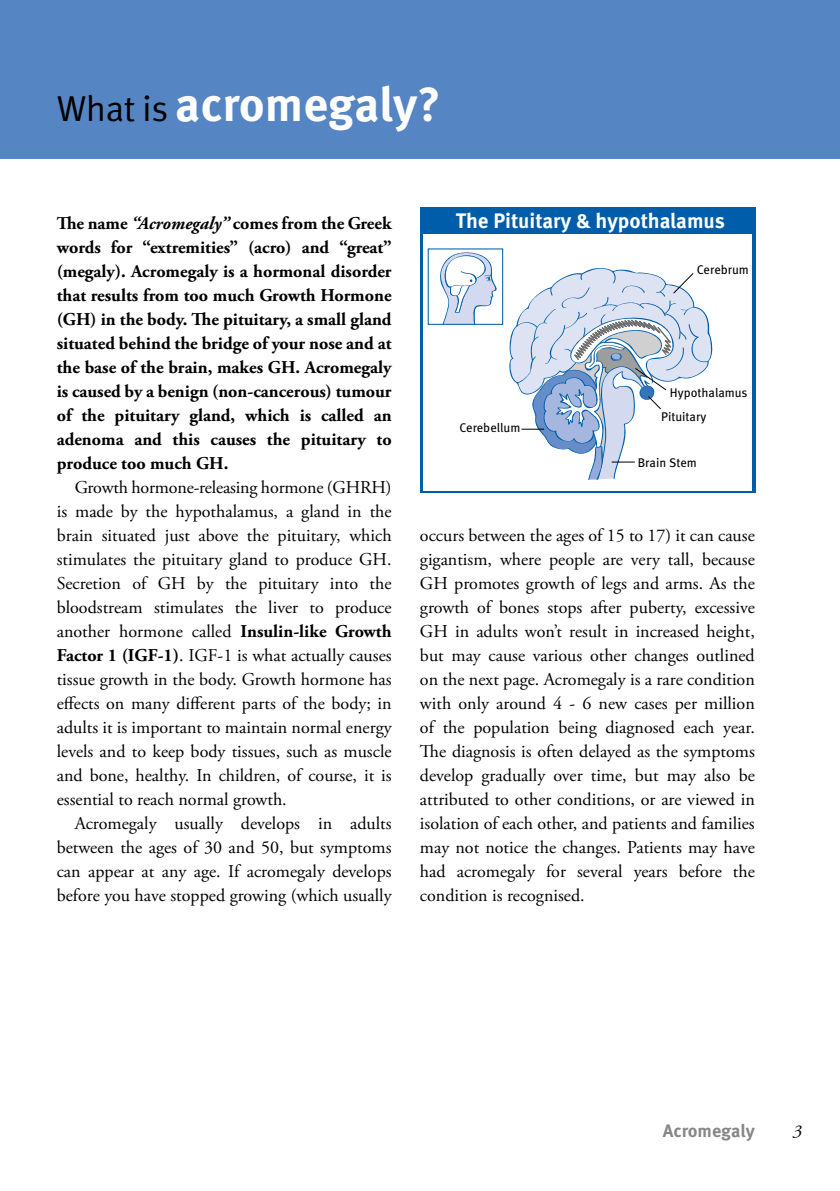
<style>
.page{position:relative;width:840px;height:1191px;background:#fff}
.page>*{position:absolute;margin:0;border:0;box-sizing:border-box;transform-origin:0 0}
.t1{font:700 48px "Meta Pro";letter-spacing:-.005em;color:#fff}
.t2{font:700 21px "Meta Pro";color:#fff}
.t3{font:18px/24px "Adobe Garamond Pro";color:#000;text-align:justify}
.t4{font:700 18px/24px "Adobe Garamond Pro";color:#000;text-align:justify}
.t5{font:700 18px "Meta Pro";letter-spacing:-.005em;color:#878787}
.t6{font:italic 18px "Adobe Garamond Pro";color:#000}
.t7{font:12.6px "Meta Pro";color:#000}
.s1{font-weight:400;font-size:36px;color:#000}
.s2{font-style:italic}
.s3{font-weight:700}
</style>
<div class="page">
<div style="left:0;top:0;width:839px;height:159px;background:#5685c4"></div>
<div style="left:420px;top:208px;width:335px;height:285px;background:#005da9"></div>
<div style="left:423px;top:234px;width:328px;height:257px;background:#fff"></div>
<svg style="left:440px;top:252px;width:57px;height:71px"></svg>
<div style="left:427px;top:248px;width:76px;height:77px;border:1px solid #005da9"></div>
<svg style="left:509px;top:268px;width:204px;height:212px"></svg>
<h1 class="t1" style="left:57px;top:74px;width:385px"><span class="s1">What is</span> acromegaly?</h1>
<p class="t4" style="left:57px;top:212px;width:336px">The name <span class="s2">“Acromegaly”</span> comes from the Greek words for “extremities” (acro) and “great” (megaly). Acromegaly is a hormonal disorder that results from too much Growth Hormone (GH) in the body. The pituitary, a small gland situated behind the bridge of your nose and at the base of the brain, makes GH. Acromegaly is caused by a benign (non-cancerous) tumour of the pituitary gland, which is called an adenoma and this causes the pituitary to produce too much GH.</p>
<p class="t3" style="left:57px;top:476px;width:336px;text-indent:18px">Growth hormone-releasing hormone (GHRH) is made by the hypothalamus, a gland in the brain situated just above the pituitary, which stimulates the pituitary gland to produce GH.<br>Secretion of GH by the pituitary into the bloodstream stimulates the liver to produce another hormone called <span class="s3">Insulin-like Growth Factor 1 (IGF-1)</span>. IGF-1 is what actually causes tissue growth in the body. Growth hormone has effects on many different parts of the body; in adults it is important to maintain normal energy levels and to keep body tissues, such as muscle and bone, healthy. In children, of course, it is essential to reach normal growth.</p>
<p class="t3" style="left:57px;top:812px;width:336px;text-indent:18px">Acromegaly usually develops in adults between the ages of 30 and 50, but symptoms can appear at any age. If acromegaly develops before you have stopped growing (which usually</p>
<p class="t2" style="left:455px;top:207px;width:271px">The Pituitary &amp; hypothalamus</p>
<p class="t7" style="left:696px;top:262px;width:54px">Cerebrum</p>
<p class="t7" style="left:459px;top:420px;width:62px">Cerebellum</p>
<p class="t7" style="left:669px;top:384px;width:79px">Hypothalamus</p>
<p class="t7" style="left:660px;top:408px;width:47px">Pituitary</p>
<p class="t7" style="left:637px;top:454px;width:61px">Brain Stem</p>
<p class="t3" style="left:420px;top:524px;width:336px">occurs between the ages of 15 to 17) it can cause gigantism, where people are very tall, because GH promotes growth of legs and arms. As the growth of bones stops after puberty, excessive GH in adults won’t result in increased height, but may cause various other changes outlined on the next page. Acromegaly is a rare condition with only around 4 - 6 new cases per million of the population being diagnosed each year.<br>The diagnosis is often delayed as the symptoms develop gradually over time, but may also be attributed to other conditions, or are viewed in isolation of each other, and patients and families may not notice the changes. Patients may have had acromegaly for several years before the condition is recognised.</p>
<p class="t5" style="left:662px;top:1118px;width:93px">Acromegaly</p>
<p class="t6" style="left:792px;top:1120px;width:10px">3</p>
</div>
